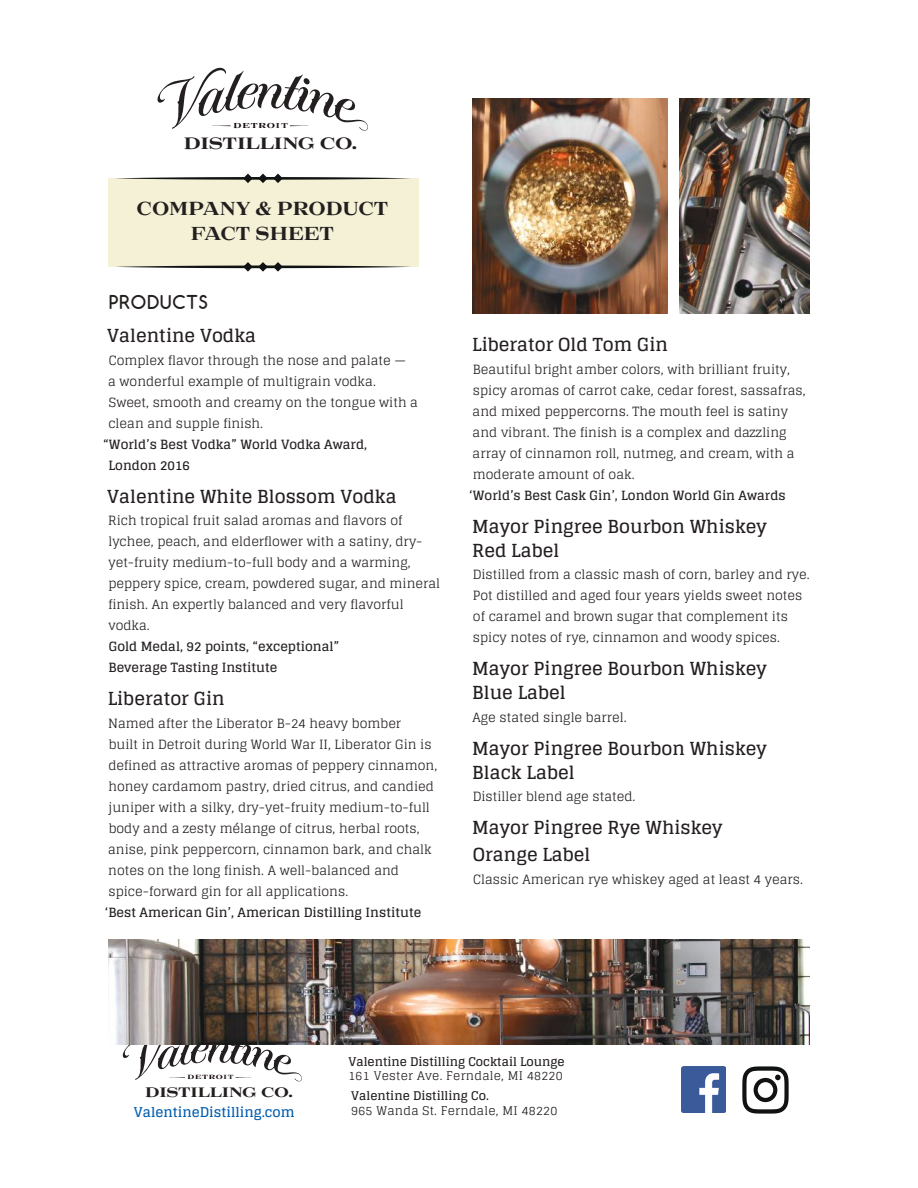
<style>
.page{position:relative;width:918px;height:1188px;background:#fff}
.page>*{position:absolute;margin:0;border:0;box-sizing:border-box;transform-origin:0 0}
.t1{font:21px/25.2px "Luxury Diamond";letter-spacing:.01em;color:#241f1f;text-align:center;scale:.8 1}
.t2{font:18.3px "Luxury Diamond";letter-spacing:-.01em;color:#241f1f;scale:.93 1}
.t3{font:700 18px/24px "Glegoo";color:#241f1f}
.t4{font:700 18px "Comfortaa";letter-spacing:.05em;color:#241f1f}
.t5{font:15.3px "Luxury Diamond";letter-spacing:-.01em;color:#241f1f;scale:.94 1}
.t6{font:700 13.5px "Glegoo";color:#005dae}
.t7{font:12.75px/21px "Glegoo";color:#241f1f}
.t8{font:700 12.75px/21px "Glegoo";color:#241f1f}
.t9{font:12px "Glegoo";letter-spacing:.02em;color:#241f1f}
.t10{font:700 12px "Glegoo";color:#241f1f}
.t11{font:8.1px "Luxury Diamond";letter-spacing:.1em;color:#10030a}
.t12{font:6.75px "Luxury Diamond";letter-spacing:.1em;color:#10030a}
.s1{color:#241f1f}
</style>
<div class="page">
<svg style="left:122px;top:1045px;width:180px;height:37px"></svg>
<img style="left:681px;top:1067px;width:45px;height:46px">
<svg style="left:742px;top:1066px;width:47px;height:48px"></svg>
<img style="left:472px;top:98px;width:195px;height:215px">
<div style="left:108px;top:178px;width:310px;height:89px;background:#f4f1d7"></div>
<svg style="left:157px;top:67px;width:211px;height:64px"></svg>
<svg style="left:116px;top:174px;width:294px;height:9px"></svg>
<svg style="left:116px;top:262px;width:294px;height:10px"></svg>
<img style="left:108px;top:940px;width:702px;height:105px">
<img style="left:680px;top:98px;width:130px;height:215px">
<p class="t11" style="left:233px;top:121px;width:56px">DETRO<span class="s1">IT</span></p>
<h2 class="t2" style="left:184px;top:134px;width:188px">DISTILLING CO.</h2>
<h1 class="t1" style="left:137px;top:196px;width:316px">COMPANY &amp; PRODUCT<br>FACT SHEET</h1>
<h3 class="t4" style="left:109px;top:291px;width:100px">PRODUCTS</h3>
<h3 class="t3" style="left:107px;top:324px;width:150px">Valentine Vodka</h3>
<p class="t7" style="left:108px;top:350px;width:311px">Complex flavor through the nose and palate —<br>a wonderful example of multigrain vodka.<br>Sweet, smooth and creamy on the tongue with a clean and supple finish.</p>
<p class="t8" style="left:109px;top:434px;width:260px;text-indent:-5px">“World’s Best Vodka” World Vodka Award,<br>London 2016</p>
<h3 class="t3" style="left:107px;top:485px;width:291px">Valentine White Blossom Vodka</h3>
<p class="t7" style="left:108px;top:511px;width:333px">Rich tropical fruit salad aromas and flavors of lychee, peach, and elderflower with a satiny, dry&shy;yet-fruity medium-to-full body and a warming, peppery spice, cream, powdered sugar, and mineral finish. An expertly balanced and very flavorful vodka.</p>
<p class="t8" style="left:109px;top:637px;width:232px">Gold Medal, 92 points, “exceptional”<br>Beverage Tasting Institute</p>
<h3 class="t3" style="left:108px;top:687px;width:118px">Liberator Gin</h3>
<p class="t7" style="left:108px;top:713px;width:331px">Named after the Liberator B-24 heavy bomber<br>built in Detroit during World War II, Liberator Gin is defined as attractive aromas of peppery cinnamon, honey cardamom pastry, dried citrus, and candied juniper with a silky, dry-yet-fruity medium-to-full body and a zesty mélange of citrus, herbal roots, anise, pink peppercorn, cinnamon bark, and chalk notes on the long finish. A well-balanced and spice-forward gin for all applications.</p>
<p class="t8" style="left:105px;top:902px;width:318px">‘Best American Gin’, American Distilling Institute</p>
<h3 class="t3" style="left:472px;top:333px;width:197px">Liberator Old Tom Gin</h3>
<p class="t7" style="left:473px;top:359px;width:334px">Beautiful bright amber colors, with brilliant fruity, spicy aromas of carrot cake, cedar forest, sassafras, and mixed peppercorns. The mouth feel is satiny and vibrant. The finish is a complex and dazzling array of cinnamon roll, nutmeg, and cream, with a moderate amount of oak.</p>
<p class="t8" style="left:469px;top:485px;width:318px">‘World’s Best Cask Gin’, London World Gin Awards</p>
<h3 class="t3" style="left:472px;top:515px;width:296px">Mayor Pingree Bourbon Whiskey<br>Red Label</h3>
<p class="t7" style="left:473px;top:565px;width:338px">Distilled from a classic mash of corn, barley and rye.<br>Pot distilled and aged four years yields sweet notes of caramel and brown sugar that complement its spicy notes of rye, cinnamon and woody spices.</p>
<h3 class="t3" style="left:472px;top:657px;width:296px">Mayor Pingree Bourbon Whiskey<br>Blue Label</h3>
<p class="t7" style="left:473px;top:707px;width:156px">Age stated single barrel.</p>
<h3 class="t3" style="left:472px;top:737px;width:296px">Mayor Pingree Bourbon Whiskey<br>Black Label</h3>
<p class="t7" style="left:473px;top:787px;width:164px">Distiller blend age stated.</p>
<h3 class="t3" style="left:472px;top:815px;width:252px;line-height:27px">Mayor Pingree Rye Whiskey<br>Orange Label</h3>
<p class="t7" style="left:473px;top:869px;width:331px">Classic American rye whiskey aged at least 4 years.</p>
<p class="t12" style="left:187px;top:1074px;width:48px">DETRO<span class="s1">IT</span></p>
<p class="t5" style="left:145px;top:1084px;width:159px">DISTILLING CO.</p>
<p class="t10" style="left:348px;top:1055px;width:218px">Valentine Distilling Cocktail Lounge</p>
<p class="t9" style="left:348px;top:1069px;width:216px">161 Vester Ave. Ferndale, MI 48220</p>
<p class="t10" style="left:351px;top:1089px;width:139px">Valentine Distilling Co.</p>
<p class="t6" style="left:134px;top:1104px;width:162px">ValentineDistilling.com</p>
<p class="t9" style="left:351px;top:1104px;width:208px">965 Wanda St. Ferndale, MI 48220</p>
</div>
